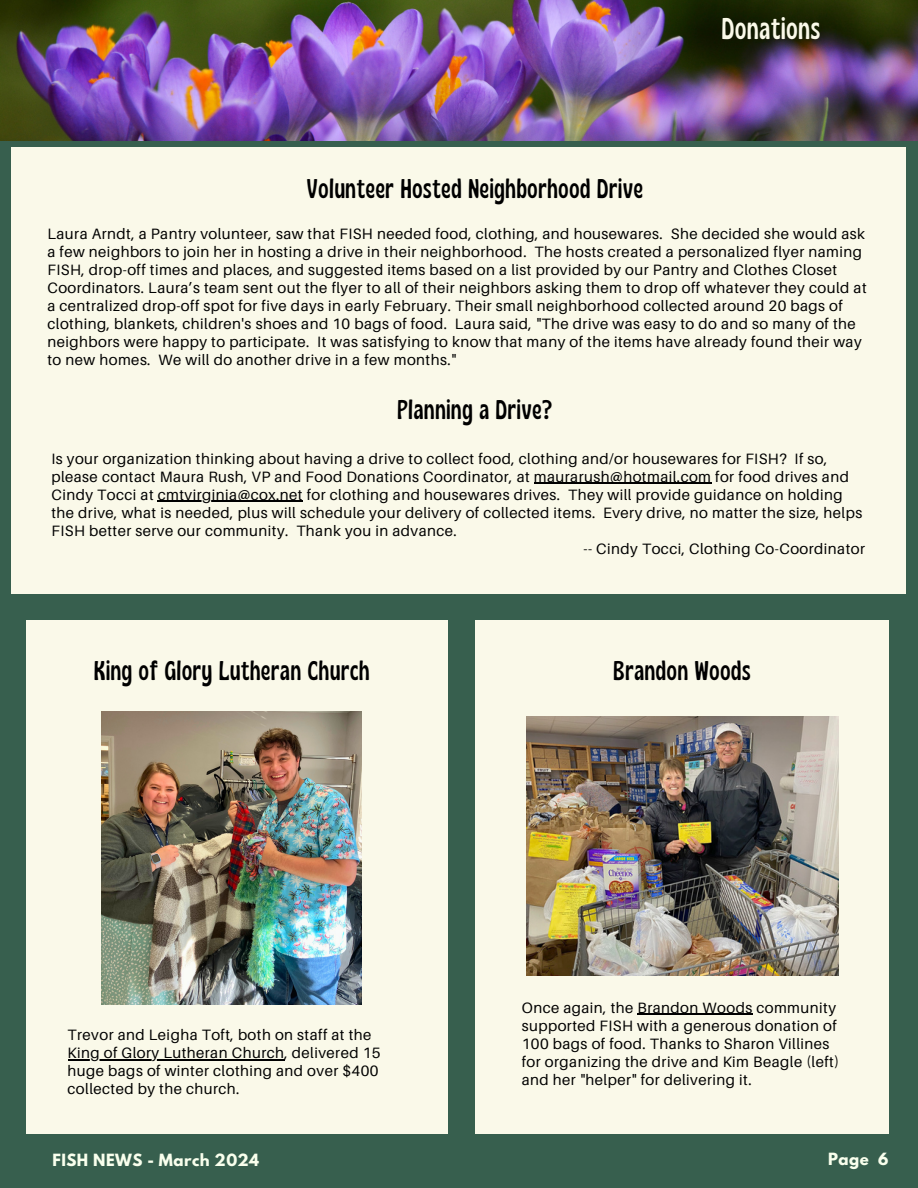
<style>
.page{position:relative;width:918px;height:1188px;background:#375f4e}
.page>*{position:absolute;margin:0;border:0;box-sizing:border-box;transform-origin:0 0}
.t1{font:condensed 30px "Gliker";letter-spacing:.03em;color:#faf9e9}
.t2{font:condensed 27px "Gliker";letter-spacing:.03em;color:#000}
.t3{font:15px/18px "Aileron";letter-spacing:.03em;color:#000}
.t4{font:700 15px "League Spartan";letter-spacing:.03em;color:#f9ffed}
</style>
<div class="page">
<div style="left:11px;top:148px;width:894px;height:446px;background:#faf9e9"></div>
<img style="left:0;top:0;width:918px;height:141px">
<div style="left:475px;top:620px;width:414px;height:514px;background:#faf9e9"></div>
<img style="left:526px;top:717px;width:312px;height:258px">
<hr style="left:638px;top:1014px;width:115px;height:1px;background:#000">
<hr style="left:534px;top:483px;width:178px;height:1px;background:#000">
<hr style="left:158px;top:501px;width:145px;height:1px;background:#000">
<div style="left:26px;top:620px;width:421px;height:514px;background:#faf9e9"></div>
<img style="left:102px;top:712px;width:260px;height:293px">
<hr style="left:68px;top:1059px;width:216px;height:2px;background:#000">
<h1 class="t1" style="left:722px;top:9px;width:100px">Donations</h1>
<h2 class="t2" style="left:307px;top:172px;width:337px">Volunteer Hosted Neighborhood Drive</h2>
<p class="t3" style="left:47px;top:224px;width:821px">Laura Arndt, a Pantry volunteer, saw that FISH needed food, clothing, and housewares. She decided she would ask a few neighbors to join her in hosting a drive in their neighborhood. The hosts created a personalized flyer naming FISH, drop-off times and places, and suggested items based on a list provided by our Pantry and Clothes Closet Coordinators. Laura’s team sent out the flyer to all of their neighbors asking them to drop off whatever they could at a centralized drop-off spot for five days in early February. Their small neighborhood collected around 20 bags of clothing, blankets, children's shoes and 10 bags of food. Laura said, "The drive was easy to do and so many of the neighbors were happy to participate. It was satisfying to know that many of the items have already found their way to new homes. We will do another drive in a few months."</p>
<h2 class="t2" style="left:397px;top:392px;width:156px">Planning a Drive?</h2>
<p class="t3" style="left:51px;top:449px;width:777px">Is your organization thinking about having a drive to collect food, clothing and/or housewares for FISH? If so,</p>
<p class="t3" style="left:51px;top:467px;width:799px">please contact Maura Rush, VP and Food Donations Coordinator, at maurarush@hotmail.com for food drives and</p>
<p class="t3" style="left:51px;top:485px;width:793px">Cindy Tocci at cmtvirginia@cox.net for clothing and housewares drives. They will provide guidance on holding</p>
<p class="t3" style="left:51px;top:503px;width:812px">the drive, what is needed, plus will schedule your delivery of collected items. Every drive, no matter the size, helps</p>
<p class="t3" style="left:51px;top:521px;width:407px">FISH better serve our community. Thank you in advance.</p>
<p class="t3" style="left:583px;top:539px;width:283px">-- Cindy Tocci, Clothing Co-Coordinator</p>
<h2 class="t2" style="left:94px;top:654px;width:277px">King of Glory Lutheran Church</h2>
<p class="t3" style="left:68px;top:1026px;width:314px">Trevor and Leigha Toft, both on staff at the King of Glory Lutheran Church, delivered 15 huge bags of winter clothing and over $400 collected by the church.</p>
<h2 class="t2" style="left:614px;top:654px;width:138px">Brandon Woods</h2>
<p class="t3" style="left:522px;top:998px;width:319px">Once again, the Brandon Woods community supported FISH with a generous donation of 100 bags of food. Thanks to Sharon Villines for organizing the drive and Kim Beagle (left) and her "helper" for delivering it.</p>
<p class="t4" style="left:53px;top:1152px;width:208px">FISH NEWS - March 2024</p>
<p class="t4" style="left:828px;top:1151px;width:62px">Page 6</p>
</div>
